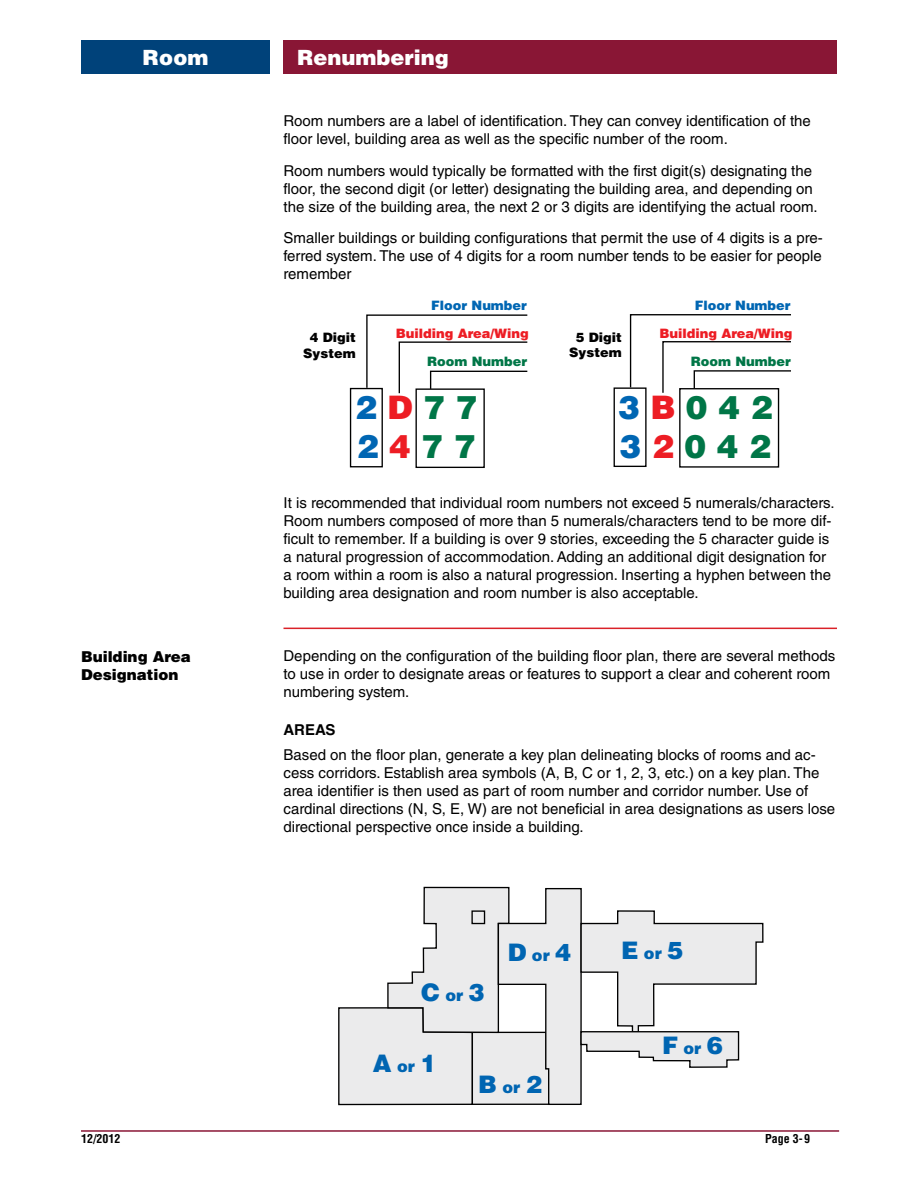
<style>
.page{position:relative;width:918px;height:1188px;background:#fff}
.page>*{position:absolute;margin:0;border:0;box-sizing:border-box;transform-origin:0 0}
.t1{font:900 32.4px/38.8px "Helvetica LT Std";letter-spacing:.335em;color:#007647}
.t2{font:900 24.15px "Helvetica LT Std";color:#0065b2}
.t3{font:900 21px "Helvetica LT Std";color:#fff}
.t4{font:15px/18px "Helvetica LT Std";color:#000}
.t5{font:900 15px/18px "Helvetica LT Std";color:#000}
.t6{font:700 15px "Helvetica LT Std";color:#000}
.t7{font:900 12.9px "Helvetica LT Std";color:#ed1d24}
.t8{font:900 12.9px/15.6px "Helvetica LT Std";color:#000;text-align:center}
.t9{font:900 12.9px "Helvetica LT Std";color:#0066b3}
.t10{font:900 12.9px "Helvetica LT Std";color:#007647}
.t11{font:700 condensed 12px "Helvetica LT Std";color:#000}
.s1{color:#0066b3}
.s2{color:#ed1d24}
.s3{font-size:16.05px}
</style>
<div class="page">
<div style="left:284px;top:40px;width:553px;height:34px;background:#891635"></div>
<hr style="left:81px;top:1130px;width:758px;height:2px;background:#891635">
<div style="left:81px;top:40px;width:189px;height:34px;background:#00427a"></div>
<div style="left:614px;top:387px;width:33px;height:80px;border:1px solid #000"></div>
<div style="left:679px;top:388px;width:100px;height:80px;border:1px solid #000"></div>
<svg style="left:629px;top:314px;width:162px;height:80px"></svg>
<div style="left:350px;top:388px;width:33px;height:79px;border:1px solid #000"></div>
<div style="left:416px;top:388px;width:69px;height:80px;border:1px solid #000"></div>
<svg style="left:366px;top:314px;width:162px;height:81px"></svg>
<hr style="left:284px;top:628px;width:553px;height:1px;background:#da2128">
<svg style="left:338px;top:886px;width:426px;height:220px"></svg>
<h3 class="t3" style="left:143px;top:44px;width:67px">Room</h3>
<h3 class="t3" style="left:297px;top:44px;width:153px">Renumbering</h3>
<p class="t4" style="left:284px;top:112px;width:529px">Room numbers are a label of identification. They can convey identification of the floor level, building area as well as the specific number of the room.</p>
<p class="t4" style="left:284px;top:161px;width:536px">Room numbers would typically be formatted with the first digit(s) designating the floor, the second digit (or letter) designating the building area, and depending on the size of the building area, the next 2 or 3 digits are identifying the actual room.</p>
<p class="t4" style="left:284px;top:229px;width:541px;text-align:justify">Smaller buildings or building configurations that permit the use of 4 digits is a pre&shy;ferred system. The use of 4 digits for a room number tends to be easier for people remember</p>
<p class="t8" style="left:303px;top:329px;width:54px">4 Digit<br>System</p>
<p class="t9" style="left:431px;top:297px;width:97px">Floor Number</p>
<p class="t7" style="left:396px;top:325px;width:134px">Building Area/Wing</p>
<p class="t10" style="left:427px;top:353px;width:102px">Room Number</p>
<h1 class="t1" style="left:355px;top:387px;width:124px"><span class="s1">2</span><span class="s2">D</span>7 7<br><span class="s1">2</span><span class="s2">4</span>7 7</h1>
<p class="t8" style="left:569px;top:329px;width:54px">5 Digit<br>System</p>
<p class="t9" style="left:695px;top:297px;width:97px">Floor Number</p>
<p class="t7" style="left:659px;top:325px;width:134px">Building Area/Wing</p>
<p class="t10" style="left:691px;top:353px;width:102px">Room Number</p>
<h1 class="t1" style="left:618px;top:387px;width:156px"><span class="s1">3</span><span class="s2">B</span>0 4 2<br><span class="s1">3</span><span class="s2">2</span>0 4 2</h1>
<p class="t5" style="left:81px;top:647px;width:111px">Building Area<br>Designation</p>
<p class="t4" style="left:284px;top:493px;width:553px">It is recommended that individual room numbers not exceed 5 numerals/characters.<br>Room numbers composed of more than 5 numerals/characters tend to be more dif&shy;ficult to remember. If a building is over 9 stories, exceeding the 5 character guide is a natural progression of accommodation. Adding an additional digit designation for a room within a room is also a natural progression. Inserting a hyphen between the building area designation and room number is also acceptable.</p>
<p class="t4" style="left:284px;top:646px;width:553px">Depending on the configuration of the building floor plan, there are several methods to use in order to designate areas or features to support a clear and coherent room numbering system.</p>
<p class="t6" style="left:284px;top:720px;width:54px">AREAS</p>
<p class="t4" style="left:284px;top:745px;width:553px">Based on the floor plan, generate a key plan delineating blocks of rooms and ac&shy;cess corridors. Establish area symbols (A, B, C or 1, 2, 3, etc.) on a key plan. The area identifier is then used as part of room number and corridor number. Use of cardinal directions (N, S, E, W) are not beneficial in area designations as users lose directional perspective once inside a building.</p>
<h2 class="t2" style="left:421px;top:976px;width:65px">C <span class="s3">or</span> 3</h2>
<h2 class="t2" style="left:373px;top:1047px;width:65px">A <span class="s3">or</span> 1</h2>
<h2 class="t2" style="left:508px;top:937px;width:65px">D <span class="s3">or</span> 4</h2>
<h2 class="t2" style="left:621px;top:934px;width:64px">E <span class="s3">or</span> 5</h2>
<h2 class="t2" style="left:662px;top:1030px;width:62px">F <span class="s3">or</span> 6</h2>
<h2 class="t2" style="left:478px;top:1069px;width:65px">B <span class="s3">or</span> 2</h2>
<p class="t11" style="left:81px;top:1131px;width:41px">12/2012</p>
<p class="t11" style="left:765px;top:1131px;width:46px">Page 3-9</p>
</div>
